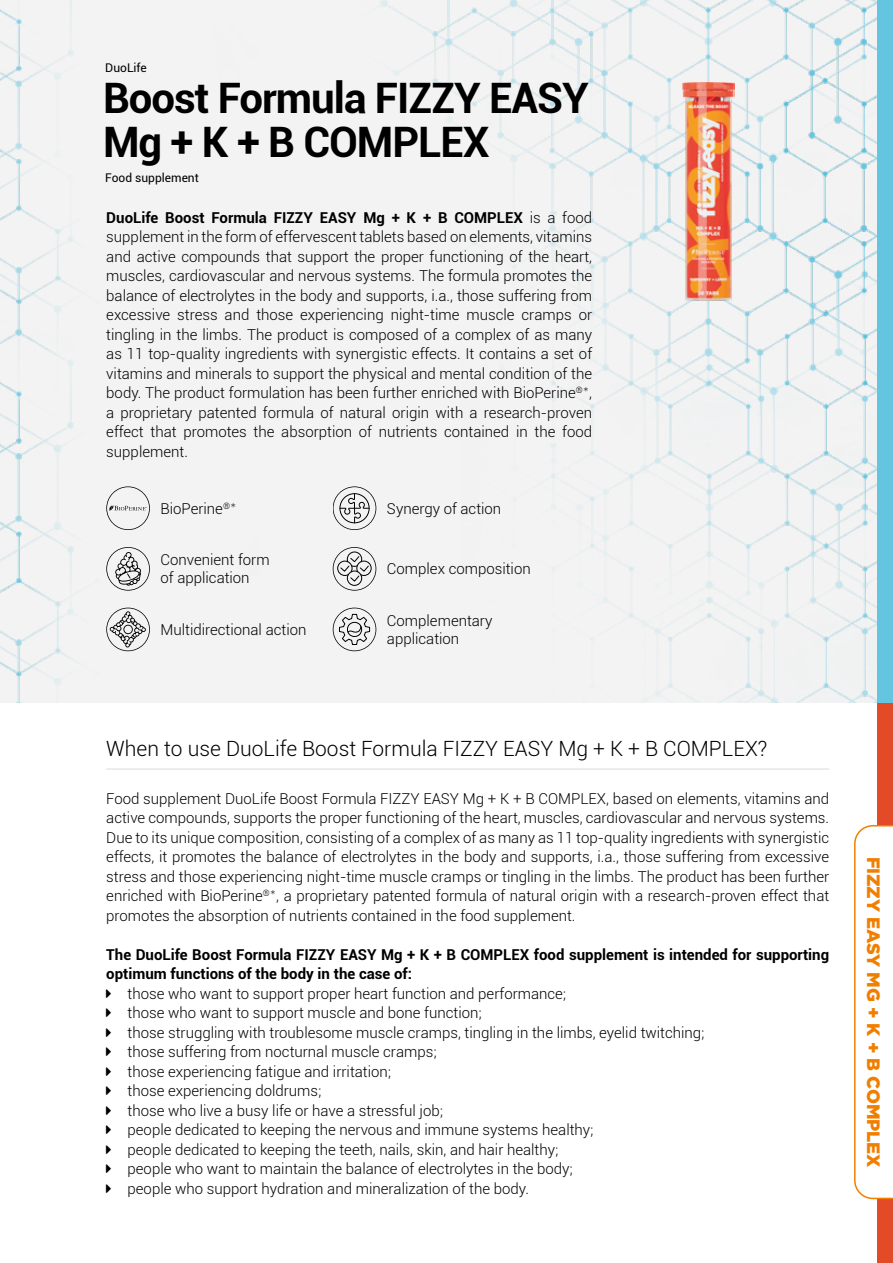
<style>
.page{position:relative;width:893px;height:1263px;background:#fff}
.page>*{position:absolute;margin:0;border:0;box-sizing:border-box;transform-origin:0 0}
.t1{font:700 42px/44.4px "Roboto";letter-spacing:-.025em;color:#000}
.t2{font:300 21px "Roboto";color:#000}
.t3{font:900 18px "Gotham";color:#f07f00}
.t4{font:300 15px/19.5px "Roboto";color:#000}
.t5{font:700 15px/19.5px "Roboto";color:#000}
.t6{font:12px "Roboto";color:#000}
.s1{font-weight:700}
.s2{font-family:"Lato"}
</style>
<div class="page">
<div style="left:0;top:0;width:877px;height:702px;background:#f3f3f3"></div>
<img style="left:682px;top:83px;width:52px;height:218px">
<svg style="left:332px;top:485px;width:46px;height:45px;fill:#f3f3f3"></svg>
<svg style="left:105px;top:546px;width:47px;height:45px;fill:#f3f3f3"></svg>
<svg style="left:332px;top:546px;width:46px;height:45px;fill:#f3f3f3"></svg>
<svg style="left:105px;top:607px;width:47px;height:45px;fill:#f3f3f3"></svg>
<svg style="left:332px;top:607px;width:46px;height:45px;fill:#f3f3f3"></svg>
<svg style="left:105px;top:485px;width:47px;height:45px;fill:#f3f3f3"></svg>
<div style="left:877px;top:702px;width:16px;height:561px;background:#e34a28"></div>
<svg style="left:854px;top:825px;width:39px;height:375px"></svg>
<div style="left:877px;top:0;width:16px;height:702px;background:#64c5e0"></div>
<hr style="left:106px;top:769px;width:723px;height:1px;background:#dadada">
<p class="t6" style="left:105px;top:60px;width:43px">DuoLife</p>
<h1 class="t1" style="left:103px;top:74px;width:487px">Boost Formula FIZZY EASY<br>Mg + K + B COMPLEX</h1>
<p class="t6" style="left:105px;top:170px;width:95px">Food supplement</p>
<p class="t4" style="left:106px;top:207px;width:487px;text-align:justify"><span class="s1">DuoLife Boost Formula FIZZY EASY Mg + K + B COMPLEX</span> is a food supplement in the form of effervescent tablets based on elements, vitamins and active compounds that support the proper functioning of the heart, muscles, cardiovascular and nervous systems. The formula promotes the balance of electrolytes in the body and supports, i.a., those suffering from excessive stress and those experiencing night-time muscle cramps or tingling in the limbs. The product is composed of a complex of as many as 11 top-quality ingredients with synergistic effects. It contains a set of vitamins and minerals to support the physical and mental condition of the body. The product formulation has been further enriched with BioPerine<sup>®</sup><span class="s2">*</span>, a proprietary patented formula of natural origin with a research-proven effect that promotes the absorption of nutrients contained in the food supplement.</p>
<p class="t4" style="left:161px;top:498px;width:77px">BioPerine<sup>®</sup><span class="s2">*</span></p>
<p class="t4" style="left:161px;top:550px;width:111px;line-height:18px">Convenient form of application</p>
<p class="t4" style="left:161px;top:619px;width:147px">Multidirectional action</p>
<p class="t4" style="left:387px;top:498px;width:116px">Synergy of action</p>
<p class="t4" style="left:387px;top:559px;width:145px">Complex composition</p>
<p class="t4" style="left:387px;top:611px;width:107px;line-height:18px">Complementary application</p>
<h2 class="t2" style="left:106px;top:734px;width:663px">When to use DuoLife Boost Formula FIZZY EASY Mg + K + B COMPLEX?</h2>
<p class="t4" style="left:106px;top:788px;width:724px;text-align:justify">Food supplement DuoLife Boost Formula FIZZY EASY Mg + K + B COMPLEX, based on elements, vitamins and active compounds, supports the proper functioning of the heart, muscles, cardiovascular and nervous systems.<br>Due to its unique composition, consisting of a complex of as many as 11 top-quality ingredients with synergistic effects, it promotes the balance of electrolytes in the body and supports, i.a., those suffering from excessive stress and those experiencing night-time muscle cramps or tingling in the limbs. The product has been further enriched with BioPerine<sup>®</sup><span class="s2">*</span>, a proprietary patented formula of natural origin with a research-proven effect that promotes the absorption of nutrients contained in the food supplement.</p>
<p class="t5" style="left:106px;top:944px;width:724px">The DuoLife Boost Formula FIZZY EASY Mg + K + B COMPLEX food supplement is intended for supporting optimum functions of the body in the case of:</p>
<p class="t4" style="left:128px;top:983px;width:578px">those who want to support proper heart function and performance;<br>those who want to support muscle and bone function;<br>those struggling with troublesome muscle cramps, tingling in the limbs, eyelid twitching; those suffering from nocturnal muscle cramps;<br>those experiencing fatigue and irritation;<br>those experiencing doldrums;<br>those who live a busy life or have a stressful job;<br>people dedicated to keeping the nervous and immune systems healthy;<br>people dedicated to keeping the teeth, nails, skin, and hair healthy;<br>people who want to maintain the balance of electrolytes in the body;<br>people who support hydration and mineralization of the body.</p>
<p class="t3" style="left:886px;top:856px;width:313px;rotate:90deg">FIZZY EASY MG + K + B COMPLEX</p>
</div>
